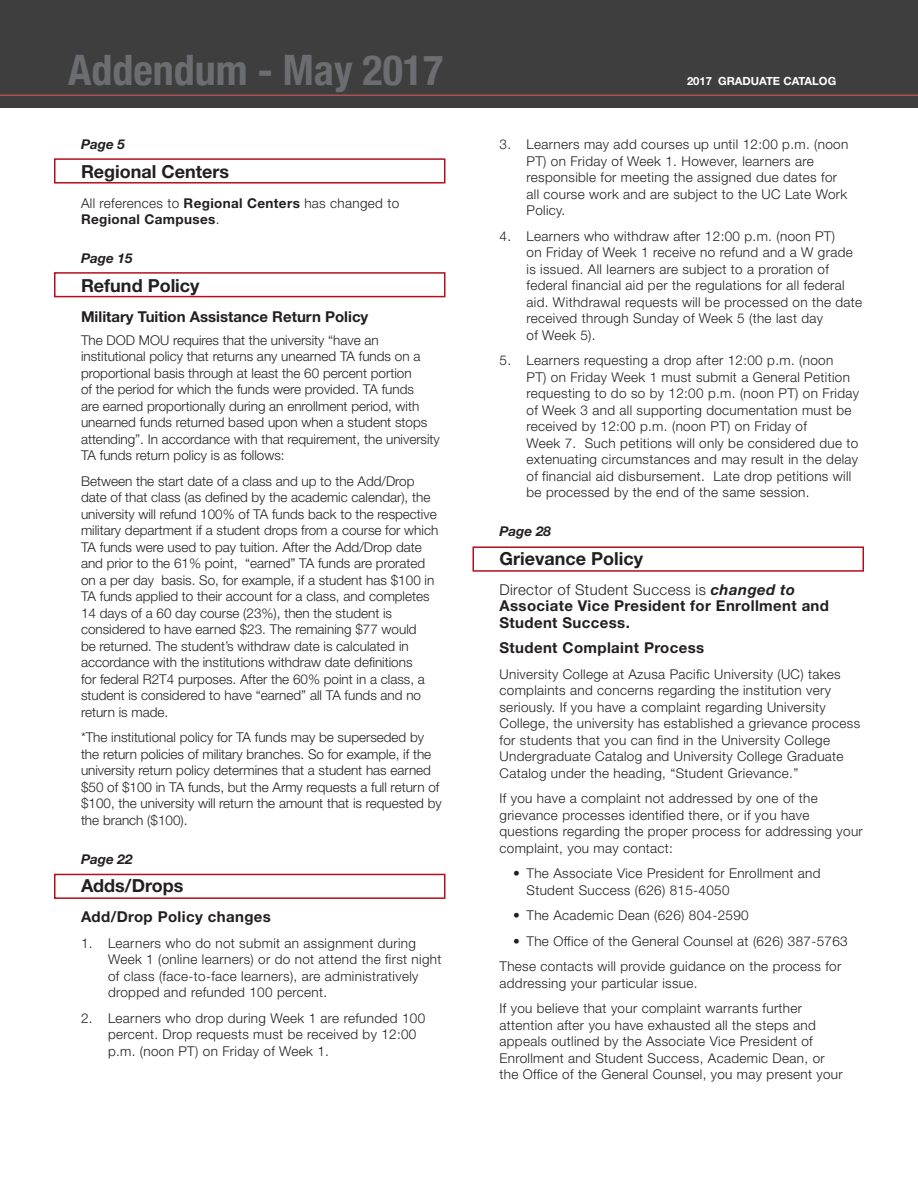
<style>
.page{position:relative;width:918px;height:1188px;background:#fff}
.page>*{position:absolute;margin:0;border:0;box-sizing:border-box;transform-origin:0 0}
.t1{font:700 condensed 42px "Helvetica Neue";color:#6c6d70}
._2_Head{font:700 18px "Helvetica Neue";color:#231f20}
.Body_Copy{font:700 15px/16.5px "Helvetica Neue";letter-spacing:.025em;color:#231f20}
._3_Head{font:700 15px "Helvetica Neue";color:#231f20}
.Body_Copy-2{font:300 13.5px/16.5px "Helvetica Neue";letter-spacing:.025em;color:#231f20}
.Body_Copy-3{font:300 13.5px/16.5px "Helvetica Neue";color:#231f20}
.Body_Copy-4{font:700 13.5px/16.5px "Helvetica Neue";letter-spacing:.025em;color:#231f20}
.Page{font:italic 700 13.5px "Helvetica Neue";color:#231f20}
.t2{font:700 11.25px "Helvetica Neue";color:#fff}
.s1{font-weight:300}
.s2{font-style:italic}
</style>
<div class="page">
<div style="left:0;top:0;width:918px;height:108px;background:#3e3e3f"></div>
<hr style="left:0;top:94px;width:918px;height:2px;background:#ad5153">
<div style="left:54px;top:158px;width:392px;height:26px;border:2px solid #b50e1a"></div>
<div style="left:54px;top:272px;width:392px;height:25px;border:2px solid #b50e1a"></div>
<div style="left:54px;top:874px;width:392px;height:25px;border:2px solid #b50e1a"></div>
<div style="left:472px;top:546px;width:392px;height:26px;border:2px solid #b50e1a"></div>
<p class="t1" style="left:68px;top:35px;width:377px">Addendum - May 2017</p>
<p class="Page" style="left:81px;top:136px;width:46px">Page 5</p>
<p class="_2_Head" style="left:81px;top:160px;width:150px">Regional Centers</p>
<p class="Body_Copy-4" style="left:81px;top:194px;width:320px"><span class="s1">All references to</span> Regional Centers <span class="s1">has changed to<br></span>Regional Campuses<span class="s1">.</span></p>
<p class="Page" style="left:81px;top:250px;width:53px">Page 15</p>
<p class="_2_Head" style="left:81px;top:274px;width:120px">Refund Policy</p>
<p class="_3_Head" style="left:81px;top:307px;width:289px">Military Tuition Assistance Return Policy</p>
<p class="Body_Copy-3" style="left:81px;top:332px;width:360px">The DOD MOU requires that the university “have an institutional policy that returns any unearned TA funds on a proportional basis through at least the 60 percent portion<br>of the period for which the funds were provided. TA funds<br>are earned proportionally during an enrollment period, with unearned funds returned based upon when a student stops attending”. In accordance with that requirement, the university TA funds return policy is as follows:</p>
<p class="Body_Copy-3" style="left:81px;top:473px;width:359px">Between the start date of a class and up to the Add/Drop date of that class (as defined by the academic calendar), the university will refund 100% of TA funds back to the respective military department if a student drops from a course for which TA funds were used to pay tuition. After the Add/Drop date and prior to the 61% point, “earned” TA funds are prorated on a per day basis. So, for example, if a student has $100 in TA funds applied to their account for a class, and completes 14 days of a 60 day course (23%), then the student is considered to have earned $23. The remaining $77 would<br>be returned. The student’s withdraw date is calculated in accordance with the institutions withdraw date definitions<br>for federal R2T4 purposes. After the 60% point in a class, a student is considered to have “earned” all TA funds and no return is made.</p>
<p class="Body_Copy-3" style="left:81px;top:729px;width:362px">*The institutional policy for TA funds may be superseded by the return policies of military branches. So for example, if the university return policy determines that a student has earned $50 of $100 in TA funds, but the Army requests a full return of $100, the university will return the amount that is requested by the branch ($100).</p>
<p class="Page" style="left:81px;top:851px;width:53px">Page 22</p>
<p class="_2_Head" style="left:81px;top:875px;width:104px">Adds/Drops</p>
<p class="Body_Copy" style="left:81px;top:908px;width:191px">Add/Drop Policy changes</p>
<p class="Body_Copy-2" style="left:108px;top:935px;width:335px;text-indent:-27px">1. Learners who do not submit an assignment during Week 1 (online learners) or do not attend the first night of class (face-to-face learners), are administratively dropped and refunded 100 percent.</p>
<p class="Body_Copy-2" style="left:108px;top:1010px;width:319px;text-indent:-27px">2. Learners who drop during Week 1 are refunded 100 percent. Drop requests must be received by 12:00 p.m. (noon PT) on Friday of Week 1.</p>
<p class="t2" style="left:687px;top:74px;width:151px">2017 GRADUATE CATALOG</p>
<p class="Body_Copy-2" style="left:526px;top:136px;width:323px;text-indent:-27px">3. Learners may add courses up until 12:00 p.m. (noon PT) on Friday of Week 1. However, learners are responsible for meeting the assigned due dates for all course work and are subject to the UC Late Work Policy.</p>
<p class="Body_Copy-2" style="left:526px;top:227px;width:337px;text-indent:-27px">4. Learners who withdraw after 12:00 p.m. (noon PT)<br>on Friday of Week 1 receive no refund and a W grade is issued. All learners are subject to a proration of federal financial aid per the regulations for all federal aid. Withdrawal requests will be processed on the date received through Sunday of Week 5 (the last day<br>of Week 5).</p>
<p class="Body_Copy-2" style="left:526px;top:352px;width:334px;text-indent:-27px">5. Learners requesting a drop after 12:00 p.m. (noon<br>PT) on Friday Week 1 must submit a General Petition requesting to do so by 12:00 p.m. (noon PT) on Friday of Week 3 and all supporting documentation must be received by 12:00 p.m. (noon PT) on Friday of<br>Week 7. Such petitions will only be considered due to extenuating circumstances and may result in the delay of financial aid disbursement. Late drop petitions will be processed by the end of the same session.</p>
<p class="Page" style="left:500px;top:523px;width:53px">Page 28</p>
<p class="_2_Head" style="left:500px;top:547px;width:145px">Grievance Policy</p>
<p class="Body_Copy" style="left:500px;top:581px;width:331px"><span class="s1">Director of Student Success is</span> <span class="s2">changed to<br></span>Associate Vice President for Enrollment and<br>Student Success.</p>
<p class="Body_Copy" style="left:500px;top:639px;width:206px">Student Complaint Process</p>
<p class="Body_Copy-2" style="left:500px;top:665px;width:362px">University College at Azusa Pacific University (UC) takes complaints and concerns regarding the institution very seriously. If you have a complaint regarding University College, the university has established a grievance process for students that you can find in the University College Undergraduate Catalog and University College Graduate Catalog under the heading, “Student Grievance.”</p>
<p class="Body_Copy-2" style="left:500px;top:790px;width:365px">If you have a complaint not addressed by one of the grievance processes identified there, or if you have questions regarding the proper process for addressing your complaint, you may contact:</p>
<p class="Body_Copy-2" style="left:526px;top:865px;width:295px;text-indent:-14px">• The Associate Vice President for Enrollment and<br>Student Success (626) 815-4050</p>
<p class="Body_Copy-2" style="left:513px;top:907px;width:237px">• The Academic Dean (626) 804-2590</p>
<p class="Body_Copy-2" style="left:513px;top:932px;width:336px">• The Office of the General Counsel at (626) 387-5763</p>
<p class="Body_Copy-2" style="left:500px;top:958px;width:343px">These contacts will provide guidance on the process for addressing your particular issue.</p>
<p class="Body_Copy-2" style="left:500px;top:1000px;width:345px">If you believe that your complaint warrants further attention after you have exhausted all the steps and appeals outlined by the Associate Vice President of Enrollment and Student Success, Academic Dean, or the Office of the General Counsel, you may present your</p>
</div>
